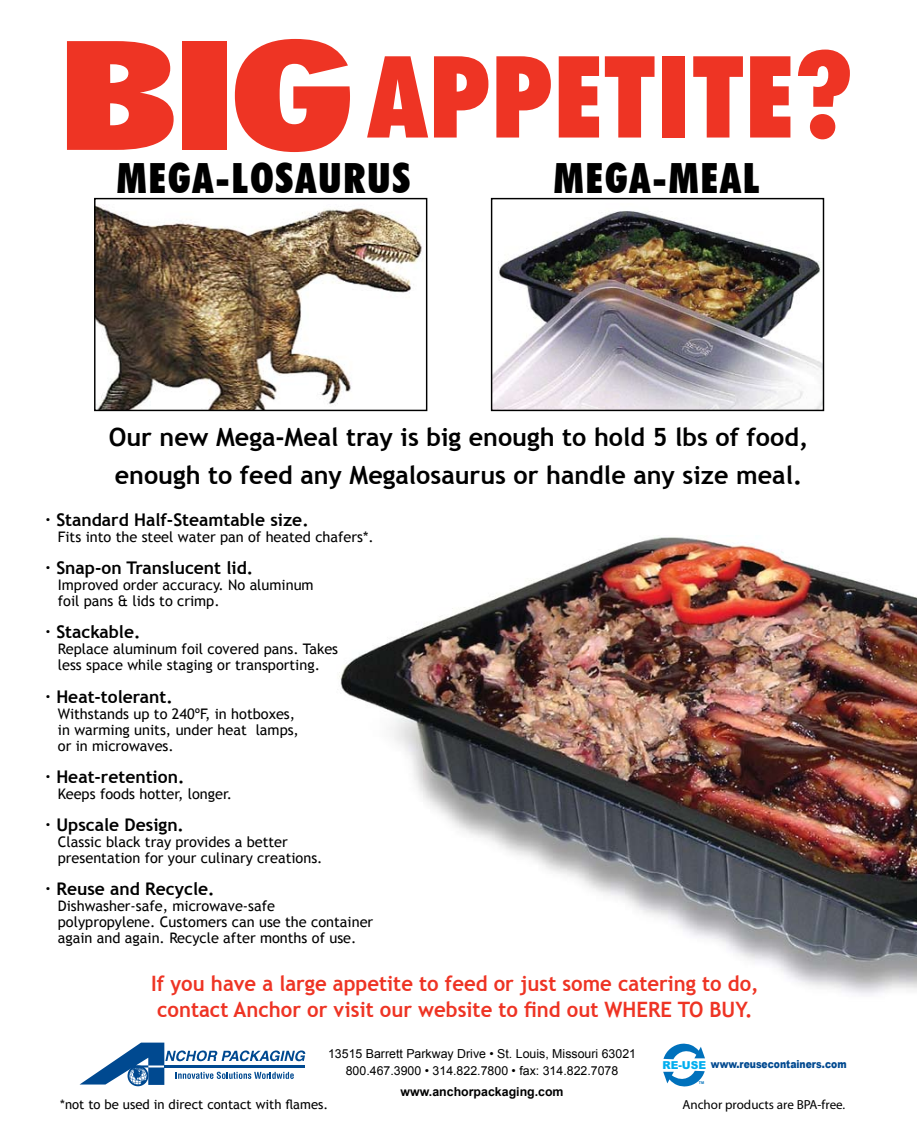
<style>
.page{position:relative;width:917px;height:1148px;background:#fff}
.page>*{position:absolute;margin:0;border:0;box-sizing:border-box;transform-origin:0 0}
.t1{font:900 condensed 113.88px "Futura BT";letter-spacing:.02em;color:#ee3424}
.t2{font:900 condensed 41.62px "Futura BT";letter-spacing:.05em;color:#000}
.t3{font:700 25.12px/37.9px "Trebuchet MS";color:#000}
.t4{font:700 21.25px/26.1px "Trebuchet MS";color:#ee3424;scale:.96 1}
.t5{font:700 17.5px "Trebuchet MS";color:#000}
.t6{font:14.5px/16px "Trebuchet MS";color:#000}
.t7{font:13.12px "Trebuchet MS";color:#000}
.t8{font:13.12px "Myriad";color:#000}
.t9{font:12.38px/17px "Arial";color:#000;text-align:center}
.t10{font:700 12.38px "Arial";color:#000}
.t11{font:900 11.12px "Arial";color:#004990;scale:.83 1}
.t12{font:700 3.88px "Arial";color:#0071bc;scale:.96 1}
.s1{font-size:152.5px}
.s2{font-size:11px;color:#00aeef}
</style>
<div class="page">
<img style="left:339px;top:537px;width:578px;height:458px">
<img style="left:493px;top:211px;width:329px;height:198px">
<img style="left:96px;top:205px;width:326px;height:204px">
<div style="left:94px;top:198px;width:333px;height:213px;border:1px solid #000"></div>
<svg style="left:663px;top:1070px;width:42px;height:16px"></svg>
<svg style="left:663px;top:1043px;width:42px;height:16px"></svg>
<svg style="left:80px;top:1042px;width:225px;height:44px"></svg>
<hr style="left:164px;top:1065px;width:141px;height:2px;background:#004990">
<div style="left:491px;top:198px;width:333px;height:213px;border:1px solid #000"></div>
<svg style="left:807px;top:946px;width:37px;height:34px"></svg>
<h1 class="t1" style="left:58px;top:28px;width:796px"><span class="s1">BIG</span>APPETITE?</h1>
<h2 class="t2" style="left:117px;top:153px;width:295px">MEGA-LOSAURUS</h2>
<h2 class="t2" style="left:554px;top:152px;width:205px">MEGA-MEAL</h2>
<h3 class="t3" style="left:109px;top:418px;width:701px">Our new Mega-Meal tray is big enough to hold 5 lbs of food, enough to feed any Megalosaurus or handle any size meal.</h3>
<p class="t5" style="left:45px;top:509px;width:265px">· Standard Half-Steamtable size.</p>
<p class="t6" style="left:58px;top:529px;width:317px">Fits into the steel water pan of heated chafers*.</p>
<p class="t5" style="left:45px;top:557px;width:210px">· Snap-on Translucent lid.</p>
<p class="t6" style="left:58px;top:577px;width:257px">Improved order accuracy. No aluminum foil pans &amp; lids to crimp.</p>
<p class="t5" style="left:45px;top:621px;width:97px">· Stackable.</p>
<p class="t6" style="left:58px;top:641px;width:282px">Replace aluminum foil covered pans. Takes less space while staging or transporting.</p>
<p class="t5" style="left:45px;top:685px;width:130px">· Heat-tolerant.</p>
<p class="t6" style="left:58px;top:705px;width:243px">Withstands up to 240ºF, in hotboxes, in warming units, under heat lamps, or in microwaves.</p>
<p class="t5" style="left:45px;top:765px;width:141px">· Heat-retention.</p>
<p class="t6" style="left:58px;top:785px;width:176px">Keeps foods hotter, longer.</p>
<p class="t5" style="left:45px;top:813px;width:141px">· Upscale Design.</p>
<p class="t6" style="left:58px;top:833px;width:266px">Classic black tray provides a better presentation for your culinary creations.</p>
<p class="t5" style="left:45px;top:877px;width:171px">· Reuse and Recycle.</p>
<p class="t6" style="left:58px;top:897px;width:317px">Dishwasher-safe, microwave-safe polypropylene. Customers can use the container again and again. Recycle after months of use.</p>
<h3 class="t4" style="left:151px;top:970px;width:634px">If you have a large appetite to feed or just some catering to do, contact Anchor or visit our website to find out WHERE TO BUY.</h3>
<p class="t9" style="left:328px;top:1044px;width:310px">13515 Barrett Parkway Drive • St. Louis, Missouri 63021<br>800.467.3900 • 314.822.7800 • fax: 314.822.7078</p>
<p class="t10" style="left:401px;top:1083px;width:165px">www.anchorpackaging.com</p>
<p class="t7" style="left:60px;top:1097px;width:269px">*not to be used in direct contact with flames.</p>
<p class="t11" style="left:662px;top:1055px;width:223px"><span class="s2">RE-USE</span> www.reusecontainers.com</p>
<p class="t12" style="left:699px;top:1080px;width:7px">TM</p>
<p class="t8" style="left:682px;top:1098px;width:164px">Anchor products are BPA-free.</p>
</div>
